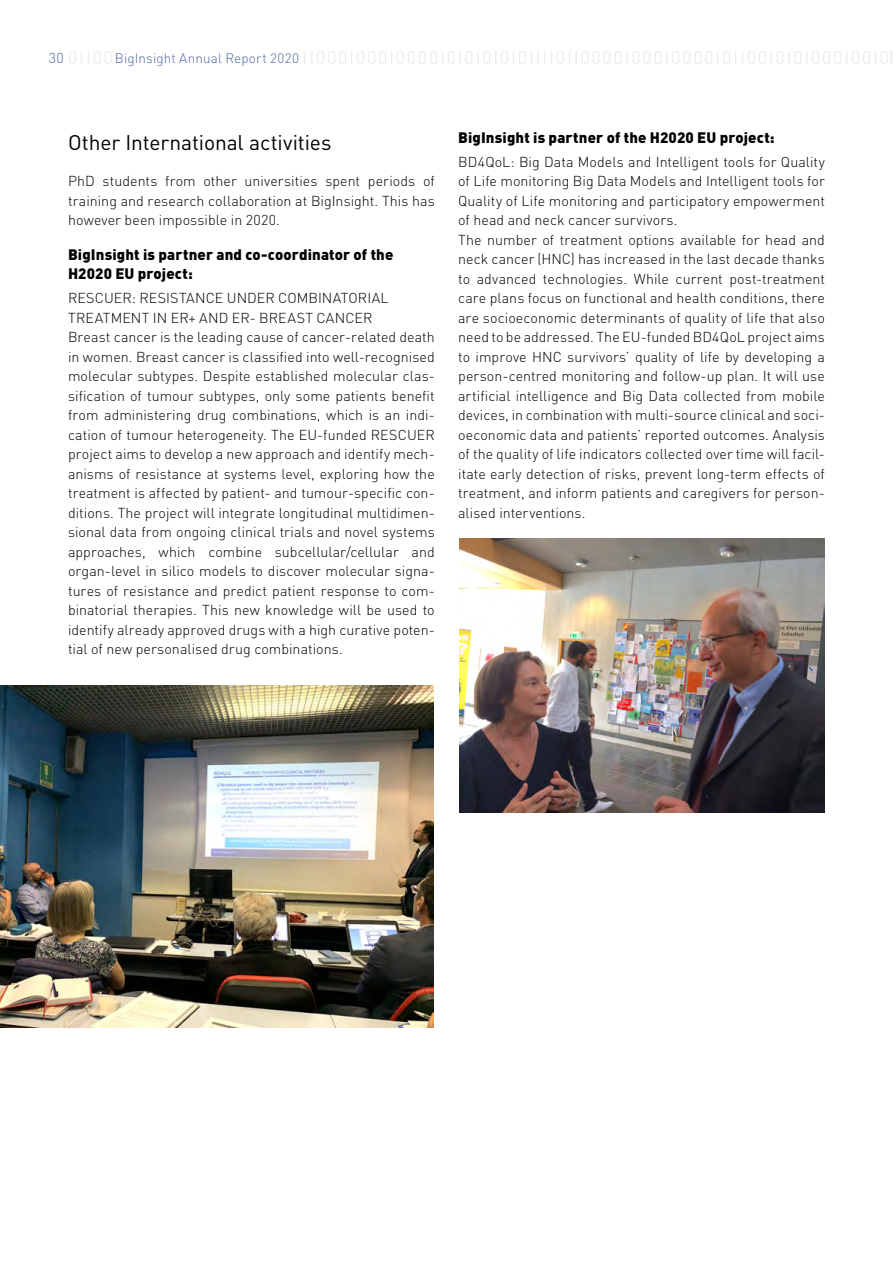
<style>
.page{position:relative;width:893px;height:1263px;background:#fff}
.page>*{position:absolute;margin:0;border:0;box-sizing:border-box;transform-origin:0 0}
.t1{font:21px "DIN Pro";letter-spacing:-.005em;color:#000}
.t2{font:900 15px/19.5px "DIN Pro";letter-spacing:.01em;color:#000}
.t3{font:300 14.25px/19.5px "DIN Pro";letter-spacing:.005em;color:#000}
</style>
<div class="page">
<img style="left:0;top:686px;width:434px;height:341px">
<img style="left:459px;top:538px;width:366px;height:274px">
<h1 class="t1" style="left:68px;top:128px;width:265px">Other International activities</h1>
<p class="t3" style="left:68px;top:171px;width:368px;text-align:justify">PhD students from other universities spent periods of training and research collaboration at BigInsight. This has however been impossible in 2020.</p>
<p class="t2" style="left:68px;top:244px;width:327px">BigInsight is partner and co-coordinator of the<br>H2020 EU project:</p>
<p class="t3" style="left:68px;top:288px;width:368px">RESCUER: RESISTANCE UNDER COMBINATORIAL TREATMENT IN ER+ AND ER- BREAST CANCER<br>Breast cancer is the leading cause of cancer-related death in women. Breast cancer is classified into well-recognised molecular subtypes. Despite established molecular clas&shy;sification of tumour subtypes, only some patients benefit from administering drug combinations, which is an indi&shy;cation of tumour heterogeneity. The EU-funded RESCUER project aims to develop a new approach and identify mech&shy;anisms of resistance at systems level, exploring how the treatment is affected by patient- and tumour-specific con&shy;ditions. The project will integrate longitudinal multidimen&shy;sional data from ongoing clinical trials and novel systems approaches, which combine subcellular/cellular and organ-level in silico models to discover molecular signa&shy;tures of resistance and predict patient response to com&shy;binatorial therapies. This new knowledge will be used to identify already approved drugs with a high curative poten&shy;tial of new personalised drug combinations.</p>
<p class="t2" style="left:458px;top:127px;width:318px">BigInsight is partner of the H2020 EU project:</p>
<p class="t3" style="left:458px;top:151px;width:368px">BD4QoL: Big Data Models and Intelligent tools for Quality of Life monitoring Big Data Models and Intelligent tools for Quality of Life monitoring and participatory empowerment of head and neck cancer survivors.<br>The number of treatment options available for head and neck cancer (HNC) has increased in the last decade thanks to advanced technologies. While current post-treatment care plans focus on functional and health conditions, there are socioeconomic determinants of quality of life that also need to be addressed. The EU-funded BD4QoL project aims to improve HNC survivors’ quality of life by developing a person-centred monitoring and follow-up plan. It will use artificial intelligence and Big Data collected from mobile devices, in combination with multi-source clinical and soci&shy;oeconomic data and patients’ reported outcomes. Analysis of the quality of life indicators collected over time will facil&shy;itate early detection of risks, prevent long-term effects of treatment, and inform patients and caregivers for person&shy;alised interventions.</p>
</div>
